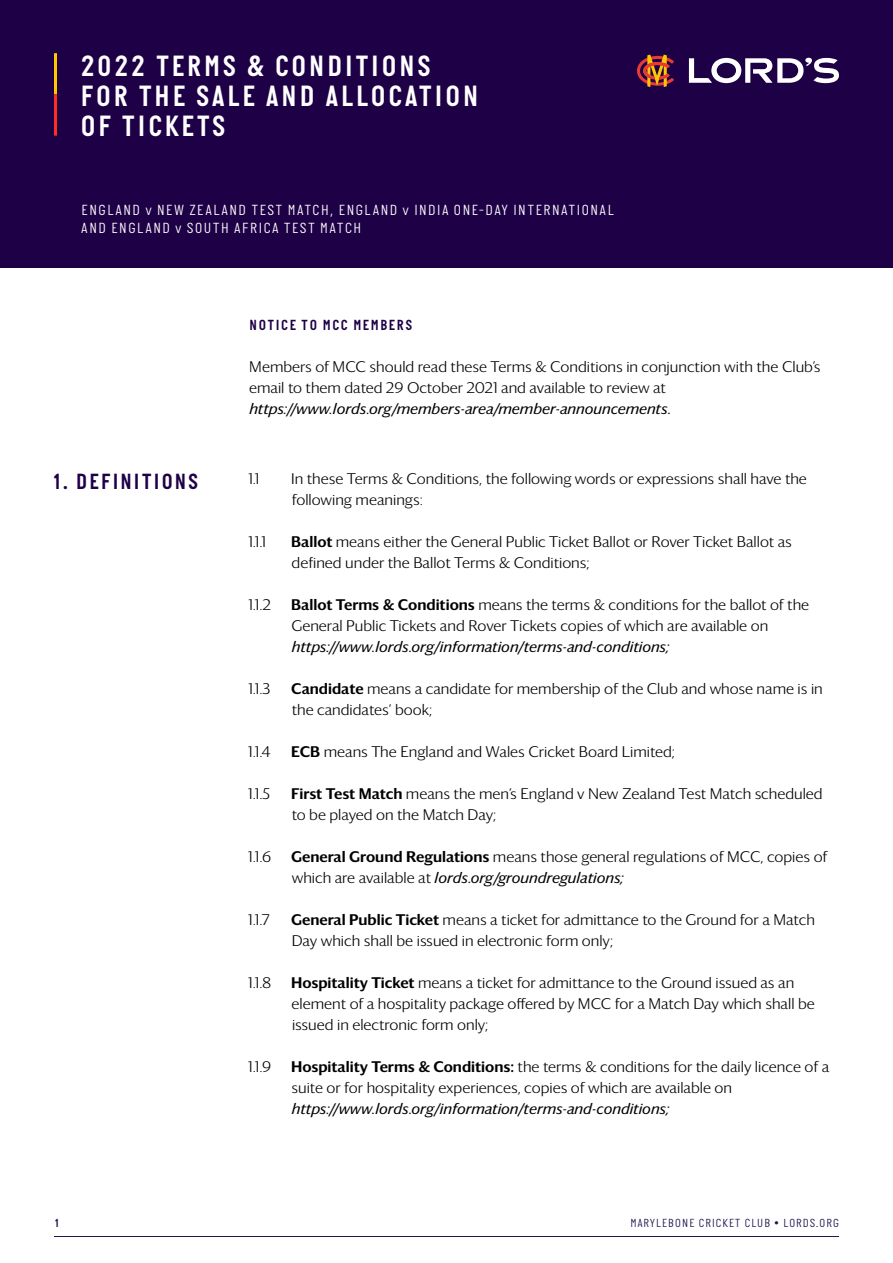
<style>
.page{position:relative;width:893px;height:1263px;background:#fff}
.page>*{position:absolute;margin:0;border:0;box-sizing:border-box;transform-origin:0 0}
.t1{font:600 30px/30px "Italian Plate No 2";letter-spacing:.1em;color:#fff}
.t2{font:600 22.5px "Italian Plate No 2";letter-spacing:.1em;color:#1e0046}
.t3{font:300 15px/21px "Darby Sans";color:#000}
.t4{font:italic 15px "Darby Sans";color:#000}
.t5{font:300 15px/18px "Italian Plate No 2";letter-spacing:.12em;color:#fff}
.t6{font:600 15px "Italian Plate No 2";letter-spacing:.115em;color:#1e0046}
.t7{font:300 12px "Italian Plate No 2";letter-spacing:.1em;color:#211452}
.t8{font:600 12px "Italian Plate No 2";color:#211452}
.s1{font-weight:500}
.s2{font-weight:400;font-style:italic}
</style>
<div class="page">
<hr style="left:54px;top:1236px;width:785px;height:1px;background:#211452">
<div style="left:0;top:0;width:893px;height:268px;background:#1e0046"></div>
<hr style="left:54px;top:53px;width:3px;height:41px;background:#ffc900">
<hr style="left:54px;top:94px;width:3px;height:42px;background:#ff2e23">
<svg style="left:689px;top:58px;width:150px;height:25px"></svg>
<svg style="left:637px;top:55px;width:37px;height:32px"></svg>
<h1 class="t1" style="left:81px;top:50px;width:399px">2022 TERMS &amp; CONDITIONS<br>FOR THE SALE AND ALLOCATION<br>OF TICKETS</h1>
<p class="t5" style="left:82px;top:201px;width:534px">ENGLAND v NEW ZEALAND TEST MATCH, ENGLAND v INDIA ONE-DAY INTERNATIONAL<br>AND ENGLAND v SOUTH AFRICA TEST MATCH</p>
<h2 class="t2" style="left:52px;top:469px;width:148px">1. DEFINITIONS</h2>
<p class="t6" style="left:250px;top:317px;width:164px">NOTICE TO MCC MEMBERS</p>
<p class="t3" style="left:249px;top:356px;width:573px">Members of MCC should read these Terms &amp; Conditions in conjunction with the Club’s email to them dated 29 October 2021 and available to review at</p>
<p class="t4" style="left:249px;top:398px;width:423px">https://www.lords.org/members-area/member-announcements.</p>
<p class="t3" style="left:248px;top:467px;width:12px">1.1</p>
<p class="t3" style="left:291px;top:467px;width:517px">In these Terms &amp; Conditions, the following words or expressions shall have the following meanings:</p>
<p class="t3" style="left:248px;top:530px;width:19px">1.1.1</p>
<p class="t3" style="left:291px;top:530px;width:502px"><span class="s1">Ballot</span> means either the General Public Ticket Ballot or Rover Ticket Ballot as defined under the Ballot Terms &amp; Conditions;</p>
<p class="t3" style="left:248px;top:593px;width:24px">1.1.2</p>
<p class="t3" style="left:291px;top:593px;width:519px"><span class="s1">Ballot Terms &amp; Conditions</span> means the terms &amp; conditions for the ballot of the<br>General Public Tickets and Rover Tickets copies of which are available on</p>
<p class="t4" style="left:292px;top:636px;width:379px">https://www.lords.org/information/terms-and-conditions;</p>
<p class="t3" style="left:248px;top:677px;width:23px">1.1.3</p>
<p class="t3" style="left:291px;top:677px;width:533px"><span class="s1">Candidate</span> means a candidate for membership of the Club and whose name is in the candidates’ book;</p>
<p class="t3" style="left:248px;top:740px;width:24px">1.1.4</p>
<p class="t3" style="left:291px;top:740px;width:385px"><span class="s1">ECB</span> means The England and Wales Cricket Board Limited;</p>
<p class="t3" style="left:248px;top:782px;width:23px">1.1.5</p>
<p class="t3" style="left:291px;top:782px;width:533px"><span class="s1">First Test Match</span> means the men’s England v New Zealand Test Match scheduled to be played on the Match Day;</p>
<p class="t3" style="left:248px;top:845px;width:25px">1.1.6</p>
<p class="t3" style="left:291px;top:845px;width:538px"><span class="s1">General Ground Regulations</span> means those general regulations of MCC, copies of which are available at <span class="s2">lords.org/groundregulations;</span></p>
<p class="t3" style="left:248px;top:908px;width:23px">1.1.7</p>
<p class="t3" style="left:291px;top:908px;width:525px"><span class="s1">General Public Ticket</span> means a ticket for admittance to the Ground for a Match<br>Day which shall be issued in electronic form only;</p>
<p class="t3" style="left:248px;top:971px;width:24px">1.1.8</p>
<p class="t3" style="left:291px;top:971px;width:525px"><span class="s1">Hospitality Ticket</span> means a ticket for admittance to the Ground issued as an element of a hospitality package offered by MCC for a Match Day which shall be issued in electronic form only;</p>
<p class="t3" style="left:248px;top:1055px;width:25px">1.1.9</p>
<p class="t3" style="left:291px;top:1055px;width:539px"><span class="s1">Hospitality Terms &amp; Conditions:</span> the terms &amp; conditions for the daily licence of a suite or for hospitality experiences, copies of which are available on</p>
<p class="t4" style="left:292px;top:1098px;width:379px">https://www.lords.org/information/terms-and-conditions;</p>
<p class="t8" style="left:54px;top:1216px;width:7px">1</p>
<p class="t7" style="left:630px;top:1216px;width:210px">MARYLEBONE CRICKET CLUB • LORDS.ORG</p>
</div>
